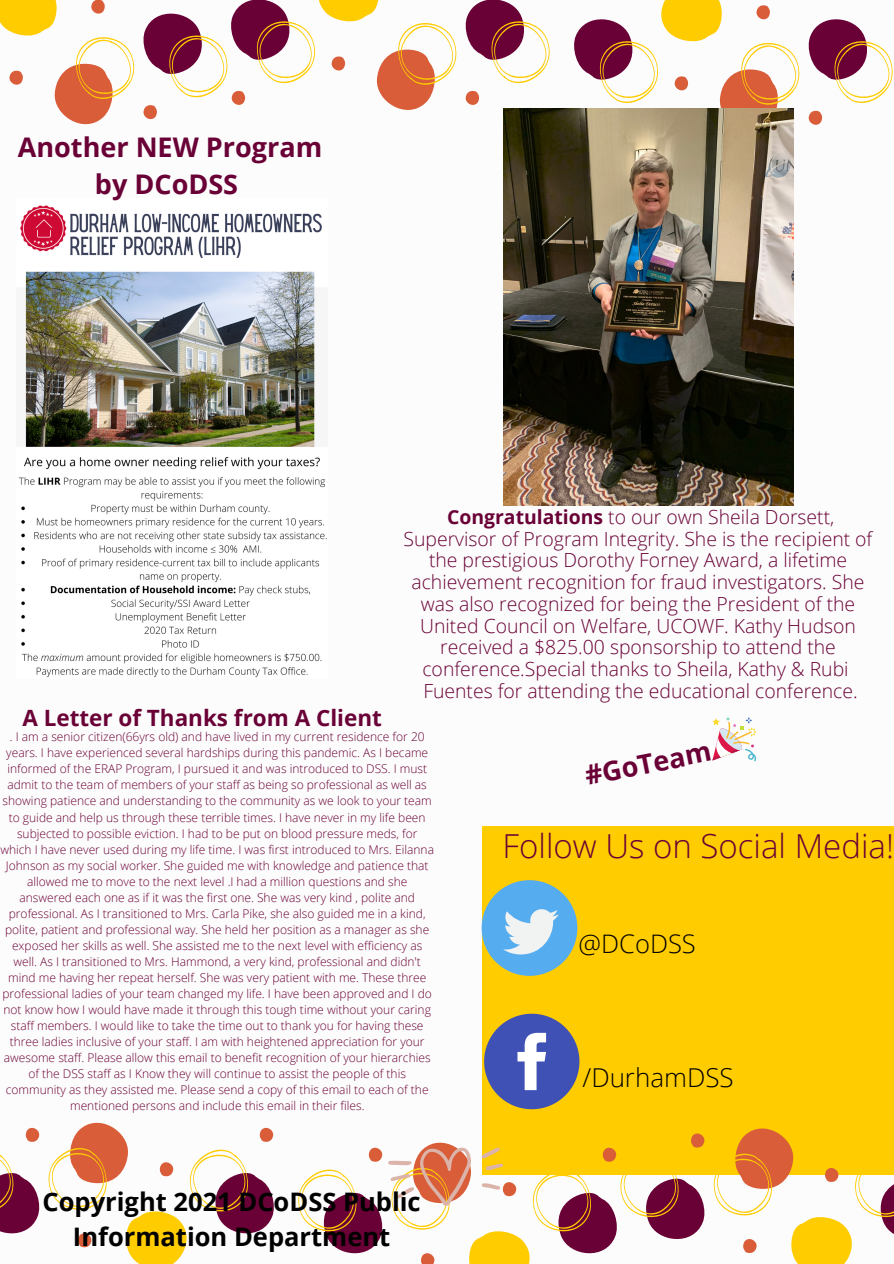
<style>
.page{position:relative;width:894px;height:1264px;background:#fff}
.page>*{position:absolute;margin:0;border:0;box-sizing:border-box;transform-origin:0 0}
.t1{font:300 33px "Open Sans";color:#6a0136}
.t2{font:700 27px/37.2px "Open Sans";color:#6a0136;text-align:center}
.t3{font:300 25.95px "Open Sans";color:#000}
.t4{font:700 25.5px/35px "Open Sans";color:#000;text-align:center}
.t5{font:300 25.5px "Open Sans";color:#000}
.t6{font:700 22.5px "Open Sans";color:#6a0136}
.t7{font:300 19.35px/21.8px "Open Sans";color:#6a0136;text-align:center}
.t8{font:300 12px/16px "Open Sans";color:#6a0136;text-align:center}
.s1{font-weight:700}
</style>
<div class="page">
<div style="left:481px;top:826px;width:412px;height:348px;background:#fc0"></div>
<svg style="left:0;top:0;width:550px;height:124px"></svg>
<svg style="left:808px;top:110px;width:14px;height:15px"></svg>
<svg style="left:572px;top:0;width:227px;height:130px"></svg>
<svg style="left:808px;top:19px;width:85px;height:84px"></svg>
<svg style="left:713px;top:1128px;width:180px;height:135px"></svg>
<svg style="left:25px;top:1127px;width:14px;height:15px"></svg>
<svg style="left:48px;top:1122px;width:226px;height:141px"></svg>
<svg style="left:0;top:1154px;width:40px;height:80px"></svg>
<svg style="left:298px;top:1130px;width:409px;height:133px"></svg>
<img style="left:18px;top:205px;width:309px;height:473px">
<img style="left:503px;top:109px;width:290px;height:396px">
<div style="left:481px;top:880px;width:96px;height:95px;background:#55acee;border-radius:50%"></div>
<svg style="left:503px;top:909px;width:55px;height:45px"></svg>
<svg style="left:484px;top:1013px;width:95px;height:96px"></svg>
<svg style="left:712px;top:717px;width:44px;height:44px"></svg>
<p class="t2" style="left:18px;top:127px;width:306px">Another NEW Program by DCoDSS</p>
<p class="t6" style="left:22px;top:701px;width:361px">A Letter of Thanks from A Client</p>
<p class="t7" style="left:403px;top:505px;width:470px"><span class="s1">Congratulations</span> to our own Sheila Dorsett, Supervisor of Program Integrity. She is the recipient of the prestigious Dorothy Forney Award, a lifetime achievement recognition for fraud investigators. She was also recognized for being the President of the United Council on Welfare, UCOWF. Kathy Hudson received a $825.00 sponsorship to attend the conference.Special thanks to Sheila, Kathy &amp; Rubi Fuentes for attending the educational conference.</p>
<p class="t8" style="left:0;top:728px;width:435px">. I am a senior citizen(66yrs old) and have lived in my current residence for 20 years. I have experienced several hardships during this pandemic. As I became informed of the ERAP Program, I pursued it and was introduced to DSS. I must admit to the team of members of your staff as being so professional as well as showing patience and understanding to the community as we look to your team to guide and help us through these terrible times. I have never in my life been subjected to possible eviction. I had to be put on blood pressure meds, for which I have never used during my life time. I was first introduced to Mrs. Eilanna Johnson as my social worker. She guided me with knowledge and patience that allowed me to move to the next level .I had a million questions and she answered each one as if it was the first one. She was very kind , polite and professional. As I transitioned to Mrs. Carla Pike, she also guided me in a kind, polite, patient and professional way. She held her position as a manager as she exposed her skills as well. She assisted me to the next level with efficiency as well. As I transitioned to Mrs. Hammond, a very kind, professional and didn't mind me having her repeat herself. She was very patient with me. These three professional ladies of your team changed my life. I have been approved and I do not know how I would have made it through this tough time without your caring staff members. I would like to take the time out to thank you for having these three ladies inclusive of your staff. I am with heightened appreciation for your awesome staff. Please allow this email to benefit recognition of your hierarchies of the DSS staff as I Know they will continue to assist the people of this community as they assisted me. Please send a copy of this email to each of the mentioned persons and include this email in their files.</p>
<p class="t4" style="left:42px;top:1183px;width:379px">Copyright 2021 DCoDSS Public<br>Information Department</p>
<p class="t2" style="left:581px;top:756px;width:130px;rotate:-11deg">#GoTeam</p>
<p class="t1" style="left:502px;top:823px;width:392px">Follow Us on Social Media!</p>
<p class="t5" style="left:578px;top:925px;width:119px">@DCoDSS</p>
<p class="t3" style="left:582px;top:1059px;width:153px">/DurhamDSS</p>
</div>
